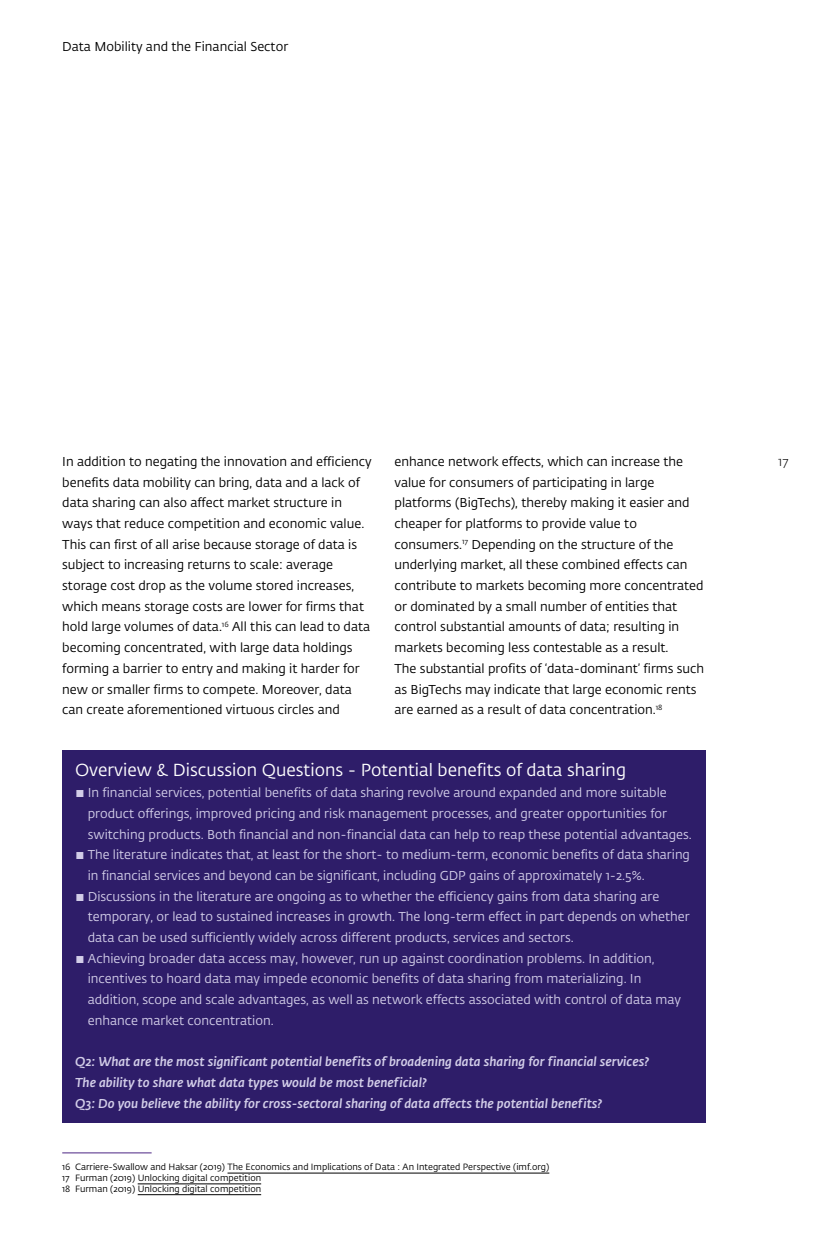
<style>
.page{position:relative;width:830px;height:1244px;background:#fff}
.page>*{position:absolute;margin:0;border:0;box-sizing:border-box;transform-origin:0 0}
.Kader_Kop{font:17.25px "DNB Fedra";color:#fff}
.Body{font:12.75px/20.7px "DNB Fedra";color:#000}
.t1{font:12.75px/20.7px "DNB Fedra";color:#d2cde8}
.Kader_Body{font:italic 500 12.75px/20.7px "DNB Fedra";color:#d2cde8}
.t2{font:300 12.75px "DNB Fedra";color:#000}
.Voetnoot{font:9px "DNB Fedra";color:#000}
</style>
<div class="page">
<hr style="left:62px;top:1152px;width:89px;height:1px;background:#4c2583">
<hr style="left:227px;top:1173px;width:322px;height:1px;background:#000">
<hr style="left:138px;top:1183px;width:123px;height:1px;background:#000">
<hr style="left:138px;top:1194px;width:123px;height:1px;background:#000">
<div style="left:62px;top:750px;width:643px;height:47px;background:#2e1d69"></div>
<div style="left:62px;top:783px;width:643px;height:71px;background:#2e1d69"></div>
<div style="left:62px;top:845px;width:643px;height:50px;background:#2e1d69"></div>
<div style="left:62px;top:886px;width:643px;height:71px;background:#2e1d69"></div>
<div style="left:62px;top:948px;width:643px;height:92px;background:#2e1d69"></div>
<div style="left:62px;top:1031px;width:643px;height:30px;background:#2e1d69"></div>
<div style="left:62px;top:1052px;width:643px;height:50px;background:#2e1d69"></div>
<div style="left:62px;top:1093px;width:643px;height:30px;background:#2e1d69"></div>
<p class="Body" style="left:62px;top:37px;width:227px">Data Mobility and the Financial Sector</p>
<p class="Body" style="left:62px;top:451px;width:311px">In addition to negating the innovation and efficiency benefits data mobility can bring, data and a lack of data sharing can also affect market structure in ways that reduce competition and economic value.<br>This can first of all arise because storage of data is subject to increasing returns to scale: average storage cost drop as the volume stored increases, which means storage costs are lower for firms that hold large volumes of data.<sup>16</sup> All this can lead to data becoming concentrated, with large data holdings forming a barrier to entry and making it harder for new or smaller firms to compete. Moreover, data can create aforementioned virtuous circles and</p>
<p class="Body" style="left:394px;top:451px;width:311px">enhance network effects, which can increase the value for consumers of participating in large platforms (BigTechs), thereby making it easier and cheaper for platforms to provide value to consumers.<sup>17</sup> Depending on the structure of the underlying market, all these combined effects can contribute to markets becoming more concentrated or dominated by a small number of entities that control substantial amounts of data; resulting in markets becoming less contestable as a result.<br>The substantial profits of ‘data-dominant’ firms such as BigTechs may indicate that large economic rents are earned as a result of data concentration.<sup>18</sup></p>
<p class="Kader_Kop" style="left:75px;top:760px;width:552px">Overview &amp; Discussion Questions - Potential benefits of data sharing</p>
<p class="t1" style="left:88px;top:782px;width:605px;text-indent:-13px">▪ In financial services, potential benefits of data sharing revolve around expanded and more suitable product offerings, improved pricing and risk management processes, and greater opportunities for switching products. Both financial and non-financial data can help to reap these potential advantages.</p>
<p class="t1" style="left:88px;top:844px;width:603px;text-indent:-13px">▪ The literature indicates that, at least for the short- to medium-term, economic benefits of data sharing in financial services and beyond can be significant, including GDP gains of approximately 1-2.5%.</p>
<p class="t1" style="left:88px;top:886px;width:603px;text-indent:-13px">▪ Discussions in the literature are ongoing as to whether the efficiency gains from data sharing are temporary, or lead to sustained increases in growth. The long-term effect in part depends on whether data can be used sufficiently widely across different products, services and sectors.</p>
<p class="t1" style="left:88px;top:948px;width:594px;text-indent:-13px">▪ Achieving broader data access may, however, run up against coordination problems. In addition, incentives to hoard data may impede economic benefits of data sharing from materializing. In addition, scope and scale advantages, as well as network effects associated with control of data may enhance market concentration.</p>
<p class="Kader_Body" style="left:75px;top:1051px;width:575px">Q2: What are the most significant potential benefits of broadening data sharing for financial services?<br>The ability to share what data types would be most beneficial?</p>
<p class="Kader_Body" style="left:75px;top:1093px;width:528px">Q3: Do you believe the ability for cross-sectoral sharing of data affects the potential benefits?</p>
<p class="Voetnoot" style="left:62px;top:1161px;width:488px">16 Carriere-Swallow and Haksar (2019) The Economics and Implications of Data : An Integrated Perspective (imf.org)</p>
<p class="Voetnoot" style="left:62px;top:1172px;width:200px">17 Furman (2019) Unlocking digital competition</p>
<p class="Voetnoot" style="left:62px;top:1183px;width:200px">18 Furman (2019) Unlocking digital competition</p>
<p class="t2" style="left:777px;top:454px;width:12px">17</p>
</div>
